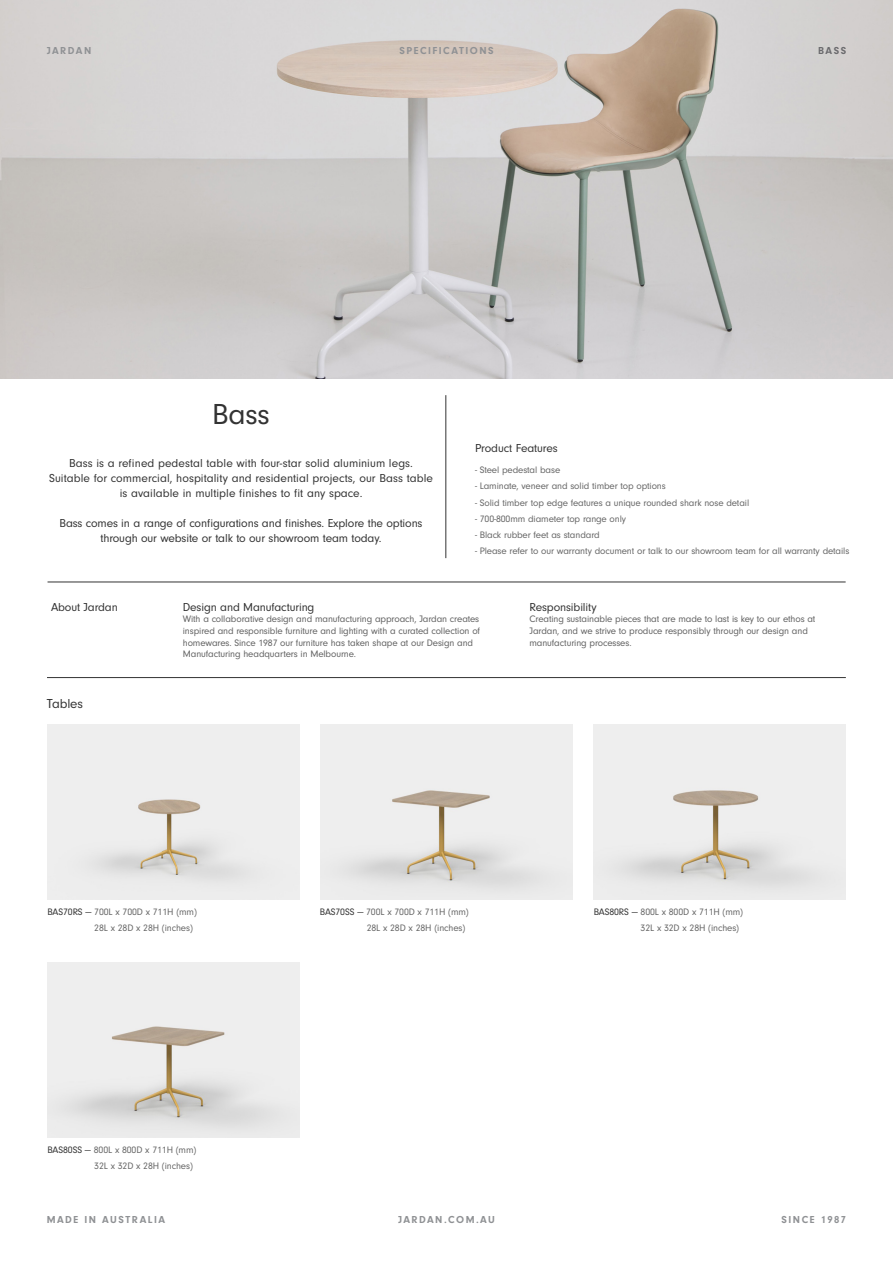
<style>
.page{position:relative;width:893px;height:1263px;background:#fff}
.page>*{position:absolute;margin:0;border:0;box-sizing:border-box;transform-origin:0 0}
.H2_-_32pt_Regular{font:30px "Neuzeit Gro";color:#333}
.H2_-_32pt_Regular-2{font:13.5px "Neuzeit Gro";letter-spacing:-.01em;color:#333}
.H2_-_32pt_Regular-3{font:12px/15px "Neuzeit Gro";letter-spacing:-.01em;color:#333;text-align:center}
.t1{font:700 10.5px "Neuzeit Gro";letter-spacing:.14em;color:#8f9194}
.t2{font:700 10.5px "Neuzeit Gro";color:#6b6b6e}
.H2_-_32pt_Regular-4{font:9.75px "Neuzeit Gro";letter-spacing:-.01em;color:#666}
.H2_-_32pt_Regular-5{font:9.75px/11.7px "Neuzeit Gro";letter-spacing:-.01em;color:#626262}
.s1{color:#333}
</style>
<div class="page">
<img style="left:1px;top:0;width:892px;height:378px">
<hr style="left:48px;top:582px;width:798px;height:1px;background:#333">
<hr style="left:446px;top:395px;width:1px;height:163px;background:#333">
<hr style="left:47px;top:677px;width:799px;height:1px;background:#333">
<img style="left:47px;top:725px;width:252px;height:175px">
<img style="left:320px;top:725px;width:252px;height:175px">
<img style="left:594px;top:725px;width:252px;height:175px">
<img style="left:47px;top:963px;width:252px;height:175px">
<p class="t1" style="left:47px;top:44px;width:46px">JARDAN</p>
<p class="t1" style="left:399px;top:44px;width:96px">SPECIFICATIONS</p>
<p class="t2" style="left:818px;top:44px;width:30px">BASS</p>
<p class="H2_-_32pt_Regular" style="left:212px;top:398px;width:59px">Bass</p>
<p class="H2_-_32pt_Regular-3" style="left:49px;top:456px;width:385px">Bass is a refined pedestal table with four-star solid aluminium legs.<br>Suitable for commercial, hospitality and residential projects, our Bass table is available in multiple finishes to fit any space.</p>
<p class="H2_-_32pt_Regular-3" style="left:60px;top:516px;width:364px">Bass comes in a range of configurations and finishes. Explore the options through our website or talk to our showroom team today.</p>
<p class="H2_-_32pt_Regular-3" style="left:475px;top:441px;width:84px">Product Features</p>
<p class="H2_-_32pt_Regular-4" style="left:475px;top:465px;width:87px">- Steel pedestal base</p>
<p class="H2_-_32pt_Regular-4" style="left:475px;top:481px;width:192px">- Laminate, veneer and solid timber top options</p>
<p class="H2_-_32pt_Regular-4" style="left:475px;top:497px;width:276px">- Solid timber top edge features a unique rounded shark nose detail</p>
<p class="H2_-_32pt_Regular-4" style="left:475px;top:513px;width:153px">- 700-800mm diameter top range only</p>
<p class="H2_-_32pt_Regular-4" style="left:475px;top:529px;width:126px">- Black rubber feet as standard</p>
<p class="H2_-_32pt_Regular-4" style="left:475px;top:545px;width:376px">- Please refer to our warranty document or talk to our showroom team for all warranty details</p>
<p class="H2_-_32pt_Regular-3" style="left:51px;top:599px;width:68px">About Jardan</p>
<p class="H2_-_32pt_Regular-2" style="left:47px;top:696px;width:38px">Tables</p>
<p class="H2_-_32pt_Regular-3" style="left:183px;top:599px;width:133px">Design and Manufacturing</p>
<p class="H2_-_32pt_Regular-5" style="left:183px;top:613px;width:299px">With a collaborative design and manufacturing approach, Jardan creates inspired and responsible furniture and lighting with a curated collection of homewares. Since 1987 our furniture has taken shape at our Design and Manufacturing headquarters in Melbourne.</p>
<p class="H2_-_32pt_Regular-3" style="left:529px;top:599px;width:69px">Responsibility</p>
<p class="H2_-_32pt_Regular-5" style="left:529px;top:613px;width:287px">Creating sustainable pieces that are made to last is key to our ethos at<br>Jardan, and we strive to produce responsibly through our design and manufacturing processes.</p>
<p class="H2_-_32pt_Regular-4" style="left:47px;top:906px;width:151px"><span class="s1">BAS70RS —</span> 700L x 700D x 711H (mm)</p>
<p class="H2_-_32pt_Regular-4" style="left:94px;top:922px;width:100px">28L x 28D x 28H (inches)</p>
<p class="H2_-_32pt_Regular-4" style="left:320px;top:906px;width:151px"><span class="s1">BAS70SS —</span> 700L x 700D x 711H (mm)</p>
<p class="H2_-_32pt_Regular-4" style="left:367px;top:922px;width:100px">28L x 28D x 28H (inches)</p>
<p class="H2_-_32pt_Regular-4" style="left:594px;top:906px;width:151px"><span class="s1">BAS80RS —</span> 800L x 800D x 711H (mm)</p>
<p class="H2_-_32pt_Regular-4" style="left:640px;top:922px;width:100px">32L x 32D x 28H (inches)</p>
<p class="H2_-_32pt_Regular-4" style="left:47px;top:1144px;width:151px"><span class="s1">BAS80SS —</span> 800L x 800D x 711H (mm)</p>
<p class="H2_-_32pt_Regular-4" style="left:94px;top:1160px;width:100px">32L x 32D x 28H (inches)</p>
<p class="t1" style="left:47px;top:1214px;width:120px">MADE IN AUSTRALIA</p>
<p class="t1" style="left:398px;top:1214px;width:98px">JARDAN.COM.AU</p>
<p class="t1" style="left:782px;top:1214px;width:66px">SINCE 1987</p>
</div>
